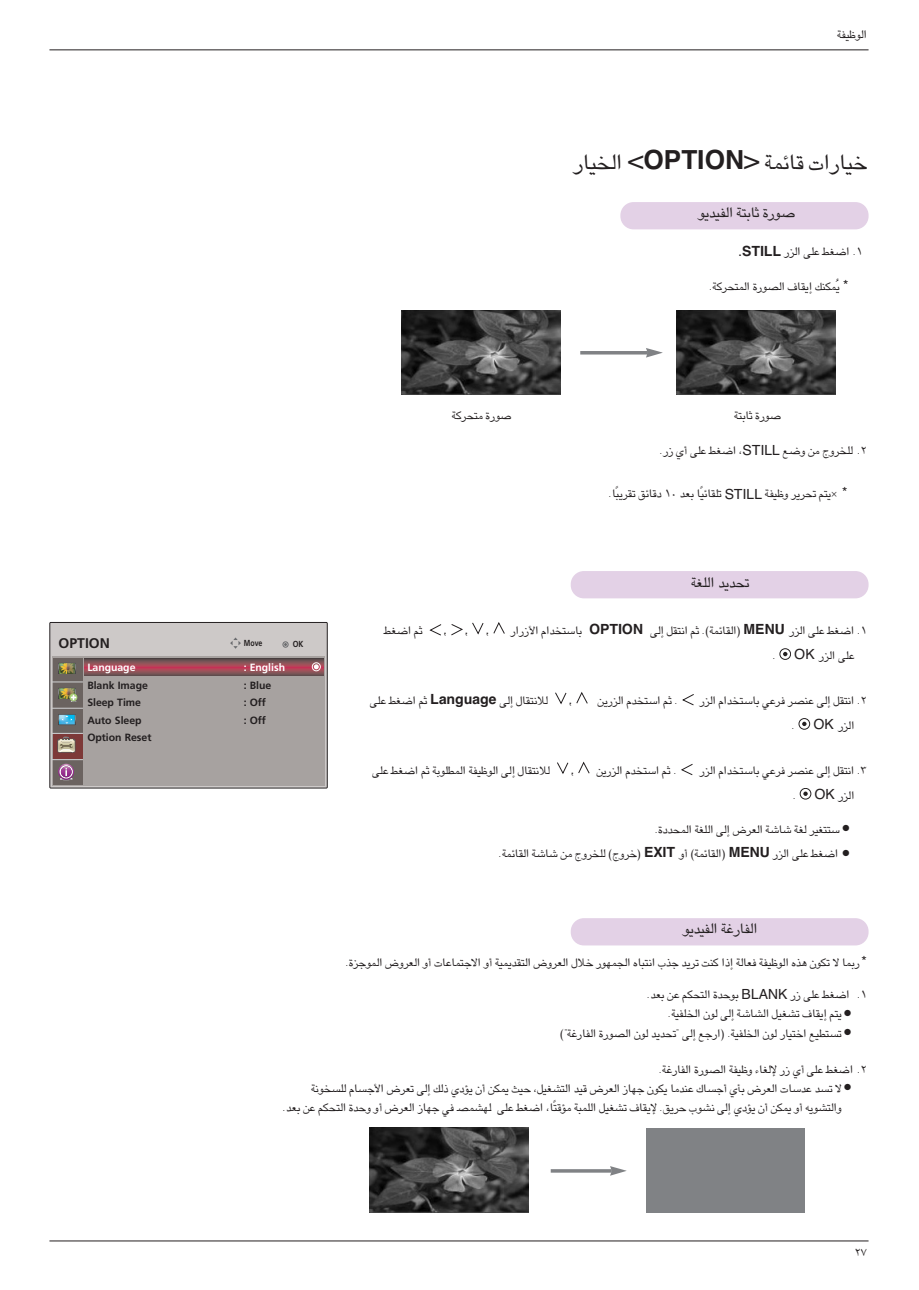
<style>
.page{position:relative;width:919px;height:1290px;background:#fff}
.page>*{position:absolute;margin:0;border:0;box-sizing:border-box;transform-origin:0 0}
.t1{font:700 14px "Frutiger";color:#231f20}
.t2{font:700 10.5px "Frutiger";letter-spacing:-.005em;color:#231f20}
.t3{font:700 10.5px "Frutiger";letter-spacing:-.005em;color:#fff}
.t4{font:700 8.75px "Frutiger";color:#231f20;scale:.8 1}
.t5{font:700 8.75px "Frutiger";color:#231f20;scale:.85 1}
</style>
<div class="page">
<hr style="left:49px;top:50px;width:819px;height:1px;background:#231f20">
<hr style="left:49px;top:1240px;width:819px;height:1px;background:#231f20">
<div style="left:50px;top:622px;width:277px;height:165px;background:#cdc9c8"></div>
<div style="left:50px;top:622px;width:277px;height:166px;border:1px solid #231f20"></div>
<div style="left:52px;top:656px;width:273px;height:129px;background:#a7a2a0"></div>
<svg style="left:282px;top:641px;width:6px;height:6px"></svg>
<svg style="left:230px;top:637px;width:11px;height:11px"></svg>
<div style="left:53px;top:657px;width:30px;height:127px;background:#6b6360"></div>
<div style="left:53px;top:734px;width:30px;height:24px;background:#7d3938"></div>
<div style="left:58px;top:662px;width:18px;height:12px;background:#655f5e"></div>
<svg style="left:58px;top:663px;width:18px;height:11px"></svg>
<img style="left:59px;top:663px;width:16px;height:10px">
<svg style="left:59px;top:688px;width:18px;height:14px"></svg>
<svg style="left:58px;top:714px;width:18px;height:11px"></svg>
<div style="left:58px;top:739px;width:17px;height:13px;border:1px solid #57585a"></div>
<svg style="left:59px;top:736px;width:15px;height:16px"></svg>
<svg style="left:58px;top:763px;width:16px;height:17px"></svg>
<hr style="left:52px;top:759px;width:31px;height:1px;background:#d1d2d4">
<hr style="left:52px;top:733px;width:31px;height:1px;background:#d1d2d4">
<hr style="left:52px;top:707px;width:31px;height:1px;background:#d1d2d4">
<hr style="left:52px;top:681px;width:31px;height:1px;background:#d1d2d4">
<svg style="left:84px;top:658px;width:239px;height:18px;background:#8b4b55"></svg>
<div style="left:312px;top:662px;width:9px;height:9px;border:1px solid #fff;border-radius:50%"></div>
<svg style="left:314px;top:664px;width:5px;height:5px"></svg>
<div style="left:799px;top:788px;width:12px;height:11px;border:1px solid #231f20;border-radius:50%"></div>
<svg style="left:803px;top:791px;width:4px;height:5px"></svg>
<div style="left:798px;top:718px;width:12px;height:11px;border:1px solid #231f20;border-radius:50%"></div>
<svg style="left:802px;top:721px;width:4px;height:5px"></svg>
<div style="left:779px;top:648px;width:11px;height:11px;border:1px solid #231f20;border-radius:50%"></div>
<svg style="left:783px;top:652px;width:4px;height:4px"></svg>
<img style="left:402px;top:310px;width:158px;height:85px">
<img style="left:676px;top:310px;width:159px;height:85px">
<div style="left:620px;top:202px;width:248px;height:27px;background:#e3d1e6;border-radius:13px"></div>
<hr style="left:580px;top:351px;width:67px;height:3px;background:#808285">
<svg style="left:646px;top:348px;width:16px;height:9px"></svg>
<div style="left:570px;top:918px;width:298px;height:27px;background:#e3d1e6;border-radius:13px"></div>
<img style="left:369px;top:1127px;width:159px;height:84px">
<div style="left:645px;top:1128px;width:159px;height:84px;background:#808285"></div>
<hr style="left:550px;top:1169px;width:61px;height:3px;background:#808285">
<svg style="left:610px;top:1166px;width:16px;height:9px"></svg>
<div style="left:570px;top:571px;width:298px;height:27px;background:#e3d1e6;border-radius:13px"></div>
<svg style="left:429px;top:622px;width:76px;height:14px"></svg>
<svg style="left:555px;top:692px;width:33px;height:13px"></svg>
<svg style="left:682px;top:694px;width:12px;height:12px"></svg>
<svg style="left:557px;top:761px;width:33px;height:13px"></svg>
<svg style="left:681px;top:763px;width:12px;height:12px"></svg>
<h1 class="t1" style="left:59px;top:637px;width:53px">OPTION</h1>
<p class="t4" style="left:244px;top:639px;width:25px">Move</p>
<p class="t5" style="left:293px;top:640px;width:14px">OK</p>
<p class="t3" style="left:87px;top:663px;width:50px">Language</p>
<p class="t3" style="left:244px;top:663px;width:43px">: English</p>
<p class="t2" style="left:87px;top:681px;width:62px">Blank Image</p>
<p class="t2" style="left:244px;top:681px;width:29px">: Blue</p>
<p class="t2" style="left:87px;top:698px;width:55px">Sleep Time</p>
<p class="t2" style="left:244px;top:698px;width:24px">: Off</p>
<p class="t2" style="left:87px;top:716px;width:56px">Auto Sleep</p>
<p class="t2" style="left:244px;top:716px;width:24px">: Off</p>
<p class="t2" style="left:87px;top:733px;width:66px">Option Reset</p>
</div>
